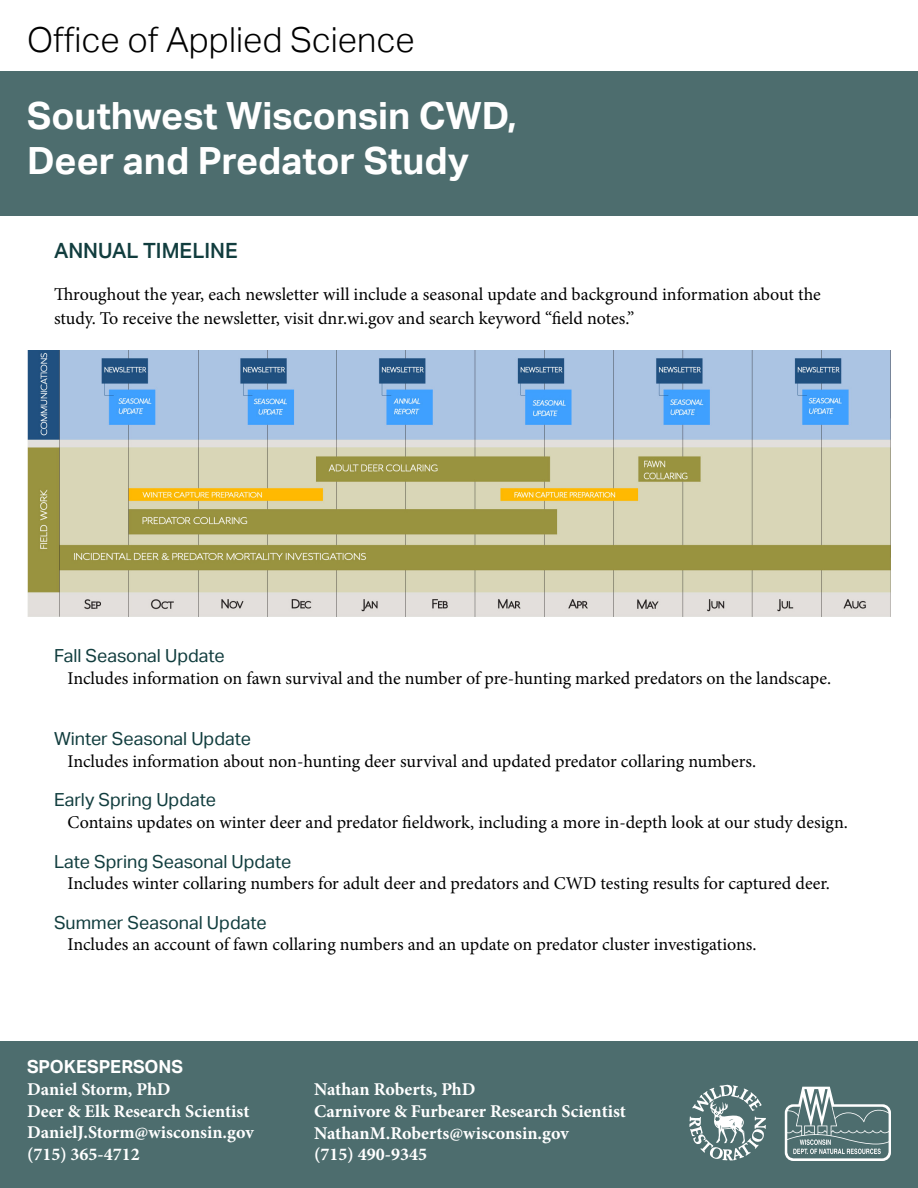
<style>
.page{position:relative;width:918px;height:1188px;background:#fff}
.page>*{position:absolute;margin:0;border:0;box-sizing:border-box;transform-origin:0 0}
.t1{font:700 37.5px/45px "Aktiv Grotesk";color:#fff}
.t2{font:300 34.5px "Aktiv Grotesk";color:#000}
.t3{font:500 21px "Aktiv Grotesk";color:#113d3e}
.t4{font:18px/24px "Minion Pro";letter-spacing:-.005em;color:#000}
.t5{font:700 18px/21.6px "Minion Pro";color:#fff}
.t6{font:18px "Aktiv Grotesk";color:#113d3e}
.t7{font:700 18px "Aktiv Grotesk";color:#fff}
</style>
<div class="page">
<div style="left:0;top:72px;width:918px;height:1116px;background:#4d6d6e"></div>
<svg style="left:785px;top:1087px;width:106px;height:74px"></svg>
<svg style="left:689px;top:1084px;width:77px;height:77px"></svg>
<div style="left:0;top:216px;width:918px;height:825px;background:#fff"></div>
<img style="left:27px;top:350px;width:864px;height:266px">
<h2 class="t2" style="left:27px;top:20px;width:389px">Office of Applied Science</h2>
<h1 class="t1" style="left:27px;top:94px;width:491px">Southwest Wisconsin CWD,<br>Deer and Predator Study</h1>
<p class="t3" style="left:54px;top:238px;width:185px">ANNUAL TIMELINE</p>
<p class="t4" style="left:54px;top:282px;width:768px">Throughout the year, each newsletter will include a seasonal update and background information about the study. To receive the newsletter, visit dnr.wi.gov and search keyword “field notes.”</p>
<p class="t6" style="left:54px;top:646px;width:172px">Fall Seasonal Update</p>
<p class="t4" style="left:68px;top:666px;width:765px">Includes information on fawn survival and the number of pre-hunting marked predators on the landscape.</p>
<p class="t6" style="left:54px;top:728px;width:199px">Winter Seasonal Update</p>
<p class="t4" style="left:68px;top:749px;width:690px">Includes information about non-hunting deer survival and updated predator collaring numbers.</p>
<p class="t6" style="left:54px;top:790px;width:164px">Early Spring Update</p>
<p class="t4" style="left:68px;top:810px;width:782px">Contains updates on winter deer and predator fieldwork, including a more in-depth look at our study design.</p>
<p class="t6" style="left:54px;top:851px;width:239px">Late Spring Seasonal Update</p>
<p class="t4" style="left:68px;top:872px;width:764px">Includes winter collaring numbers for adult deer and predators and CWD testing results for captured deer.</p>
<p class="t6" style="left:54px;top:912px;width:214px">Summer Seasonal Update</p>
<p class="t4" style="left:68px;top:933px;width:691px">Includes an account of fawn collaring numbers and an update on predator cluster investigations.</p>
<p class="t7" style="left:27px;top:1057px;width:158px">SPOKESPERSONS</p>
<p class="t5" style="left:27px;top:1078px;width:228px">Daniel Storm, PhD<br>Deer &amp; Elk Research Scientist<br>DanielJ.Storm@wisconsin.gov (715) 365-4712</p>
<p class="t5" style="left:314px;top:1079px;width:313px">Nathan Roberts, PhD<br>Carnivore &amp; Furbearer Research Scientist<br>NathanM.Roberts@wisconsin.gov<br>(715) 490-9345</p>
</div>
